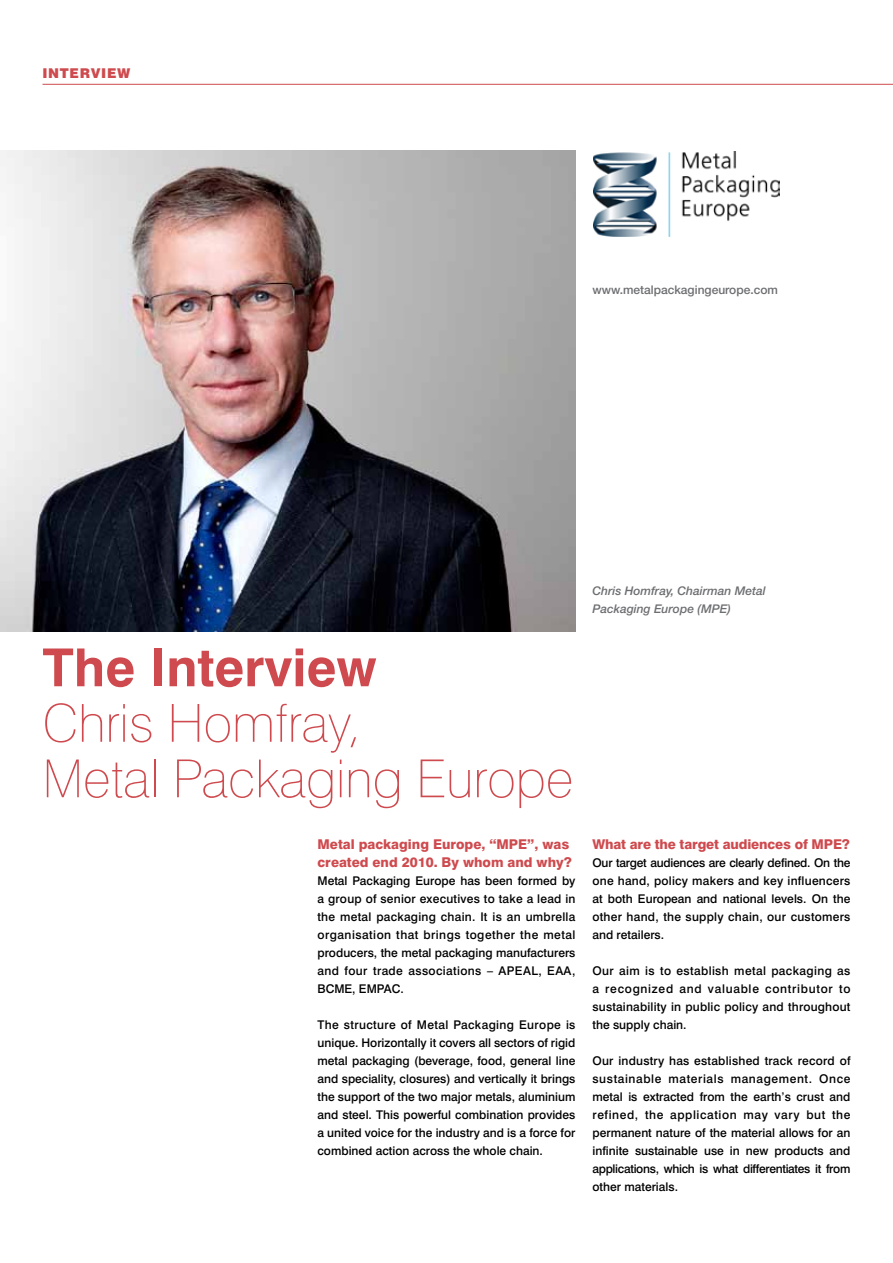
<style>
.page{position:relative;width:893px;height:1263px;background:#fff}
.page>*{position:absolute;margin:0;border:0;box-sizing:border-box;transform-origin:0 0}
.t1{font:100 52.5px/55.5px "Swiss 721 BT";color:#ce4a4e}
.t2{font:700 52.5px "Swiss 721 BT";color:#ce4a4e}
.t3{font:800 13.5px/18px "Swiss 721 BT";color:#ce4a4e}
.t4{font:900 13.5px "Swiss 721 BT";letter-spacing:.05em;color:#ce4a4e}
.t5{font:500 12px/18px "Swiss 721 BT";color:#000;text-align:justify}
.t6{font:italic 500 12px/18px "Helvetica Neue";color:#6d6e71}
.t7{font:500 12px "Helvetica Neue";color:#6d6e71}
</style>
<div class="page">
<hr style="left:43px;top:84px;width:850px;height:1px;background:#ce4a4e">
<img style="left:0;top:151px;width:575px;height:480px">
<img style="left:593px;top:152px;width:187px;height:84px">
<p class="t4" style="left:43px;top:65px;width:39px">INTERV</p>
<p class="t4" style="left:101px;top:65px;width:31px">IEW</p>
<p class="t7" style="left:592px;top:283px;width:187px">www.metalpackagingeurope.com</p>
<h1 class="t2" style="left:43px;top:635px;width:336px">The Interview</h1>
<h1 class="t1" style="left:43px;top:695px;width:532px">Chris Homfray,<br>Metal Packaging Europe</h1>
<p class="t3" style="left:317px;top:835px;width:256px">Metal packaging Europe, “MPE”, was created end 2010. By whom and why?</p>
<p class="t5" style="left:317px;top:872px;width:259px">Metal Packaging Europe has been formed by a group of senior executives to take a lead in the metal packaging chain. It is an umbrella organisation that brings together the metal producers, the metal packaging manufacturers and four trade associations – APEAL, EAA, BCME, EMPAC.</p>
<p class="t5" style="left:317px;top:1016px;width:259px">The structure of Metal Packaging Europe is unique. Horizontally it covers all sectors of rigid metal packaging (beverage, food, general line and speciality, closures) and vertically it brings the support of the two major metals, aluminium and steel. This powerful combination provides a united voice for the industry and is a force for combined action across the whole chain.</p>
<p class="t6" style="left:592px;top:582px;width:175px">Chris Homfray, Chairman Metal<br>Packaging Europe (MPE)</p>
<p class="t3" style="left:592px;top:835px;width:259px">What are the target audiences of MPE?</p>
<p class="t5" style="left:592px;top:854px;width:259px">Our target audiences are clearly defined. On the one hand, policy makers and key influencers at both European and national levels. On the other hand, the supply chain, our customers and retailers.</p>
<p class="t5" style="left:592px;top:962px;width:259px">Our aim is to establish metal packaging as a recognized and valuable contributor to sustainability in public policy and throughout the supply chain.</p>
<p class="t5" style="left:592px;top:1052px;width:259px">Our industry has established track record of sustainable materials management. Once metal is extracted from the earth’s crust and refined, the application may vary but the permanent nature of the material allows for an infinite sustainable use in new products and applications, which is what differentiates it from other materials.</p>
</div>
